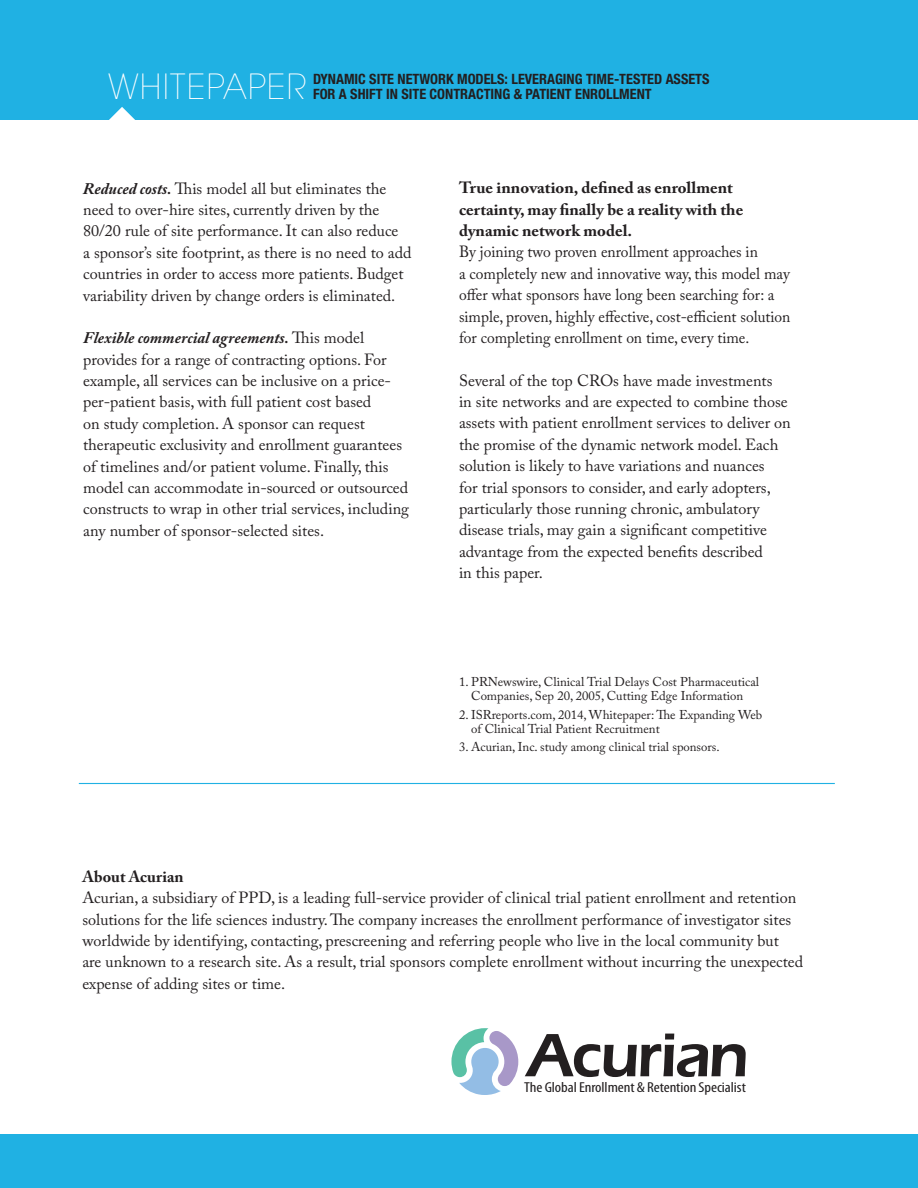
<style>
.page{position:relative;width:918px;height:1188px;background:#fff}
.page>*{position:absolute;margin:0;border:0;box-sizing:border-box;transform-origin:0 0}
.t1{font:200 34.5px "Avant Garde";letter-spacing:.035em;color:#fff}
.t2{font:16.2px/21.3px "Adobe Caslon Pro";color:#231f20}
.t3{font:16.2px/21.3px "Adobe Caslon Pro";color:#231f20;scale:.96 1}
.t4{font:700 16.2px/21.3px "Adobe Caslon Pro";color:#231f20;scale:1.04 1}
.t5{font:700 16.2px "Adobe Caslon Pro";color:#231f20}
.t6{font:condensed 14.4px "Myriad Pro";letter-spacing:-.005em;color:#231f20;scale:1.15 1}
.t7{font:700 condensed 14.25px "Helvetica Neue";color:#231f20}
.t8{font:12.75px/14.2px "Adobe Caslon Pro";color:#231f20;text-align:center}
.s1{font-weight:700;font-style:italic}
</style>
<div class="page">
<div style="left:0;top:1134px;width:918px;height:54px;background:#20b1e3"></div>
<div style="left:0;top:0;width:918px;height:120px;background:#20b1e3"></div>
<svg style="left:109px;top:107px;width:26px;height:13px"></svg>
<svg style="left:525px;top:1034px;width:221px;height:43px"></svg>
<svg style="left:451px;top:1028px;width:67px;height:67px"></svg>
<hr style="left:79px;top:783px;width:756px;height:1px;background:#20b1e3">
<p class="t1" style="left:108px;top:66px;width:200px">WHITEPAPER</p>
<p class="t7" style="left:313px;top:70px;width:398px">DYNAMIC SITE NETWORK MODELS: LEVERAGING TIME-TESTED ASSETS</p>
<p class="t7" style="left:313px;top:85px;width:340px">FOR A SHIFT IN SITE CONTRACTING &amp; PATIENT ENROLLMENT</p>
<p class="t2" style="left:83px;top:177px;width:330px"><span class="s1">Reduced costs.</span> This model all but eliminates the need to over-hire sites, currently driven by the 80/20 rule of site performance. It can also reduce<br>a sponsor’s site footprint, as there is no need to add countries in order to access more patients. Budget variability driven by change orders is eliminated.</p>
<p class="t2" style="left:83px;top:327px;width:327px"><span class="s1">Flexible commercial agreements.</span> This model provides for a range of contracting options. For example, all services can be inclusive on a price&shy;per-patient basis, with full patient cost based<br>on study completion. A sponsor can request therapeutic exclusivity and enrollment guarantees of timelines and/or patient volume. Finally, this model can accommodate in-sourced or outsourced constructs to wrap in other trial services, including any number of sponsor-selected sites.</p>
<p class="t4" style="left:459px;top:177px;width:275px">True innovation, defined as enrollment certainty, may finally be a reality with the dynamic network model.</p>
<p class="t3" style="left:459px;top:241px;width:347px">By joining two proven enrollment approaches in<br>a completely new and innovative way, this model may offer what sponsors have long been searching for: a simple, proven, highly effective, cost-efficient solution for completing enrollment on time, every time.</p>
<p class="t2" style="left:459px;top:369px;width:333px">Several of the top CROs have made investments<br>in site networks and are expected to combine those assets with patient enrollment services to deliver on the promise of the dynamic network model. Each solution is likely to have variations and nuances<br>for trial sponsors to consider, and early adopters, particularly those running chronic, ambulatory disease trials, may gain a significant competitive advantage from the expected benefits described<br>in this paper.</p>
<p class="t8" style="left:459px;top:674px;width:302px">1. PRNewswire, Clinical Trial Delays Cost Pharmaceutical<br>Companies, Sep 20, 2005, Cutting Edge Information</p>
<p class="t8" style="left:471px;top:707px;width:293px;text-align:left;text-indent:-12px">2. ISRreports.com, 2014, Whitepaper: The Expanding Web of Clinical Trial Patient Recruitment</p>
<p class="t8" style="left:459px;top:740px;width:262px">3. Acurian, Inc. study among clinical trial sponsors.</p>
<p class="t5" style="left:82px;top:867px;width:103px">About Acurian</p>
<p class="t2" style="left:82px;top:887px;width:722px">Acurian, a subsidiary of PPD, is a leading full-service provider of clinical trial patient enrollment and retention solutions for the life sciences industry. The company increases the enrollment performance of investigator sites worldwide by identifying, contacting, prescreening and referring people who live in the local community but<br>are unknown to a research site. As a result, trial sponsors complete enrollment without incurring the unexpected expense of adding sites or time.</p>
<p class="t6" style="left:524px;top:1080px;width:194px">The Global Enrollment &amp; Retention Specialist</p>
</div>
